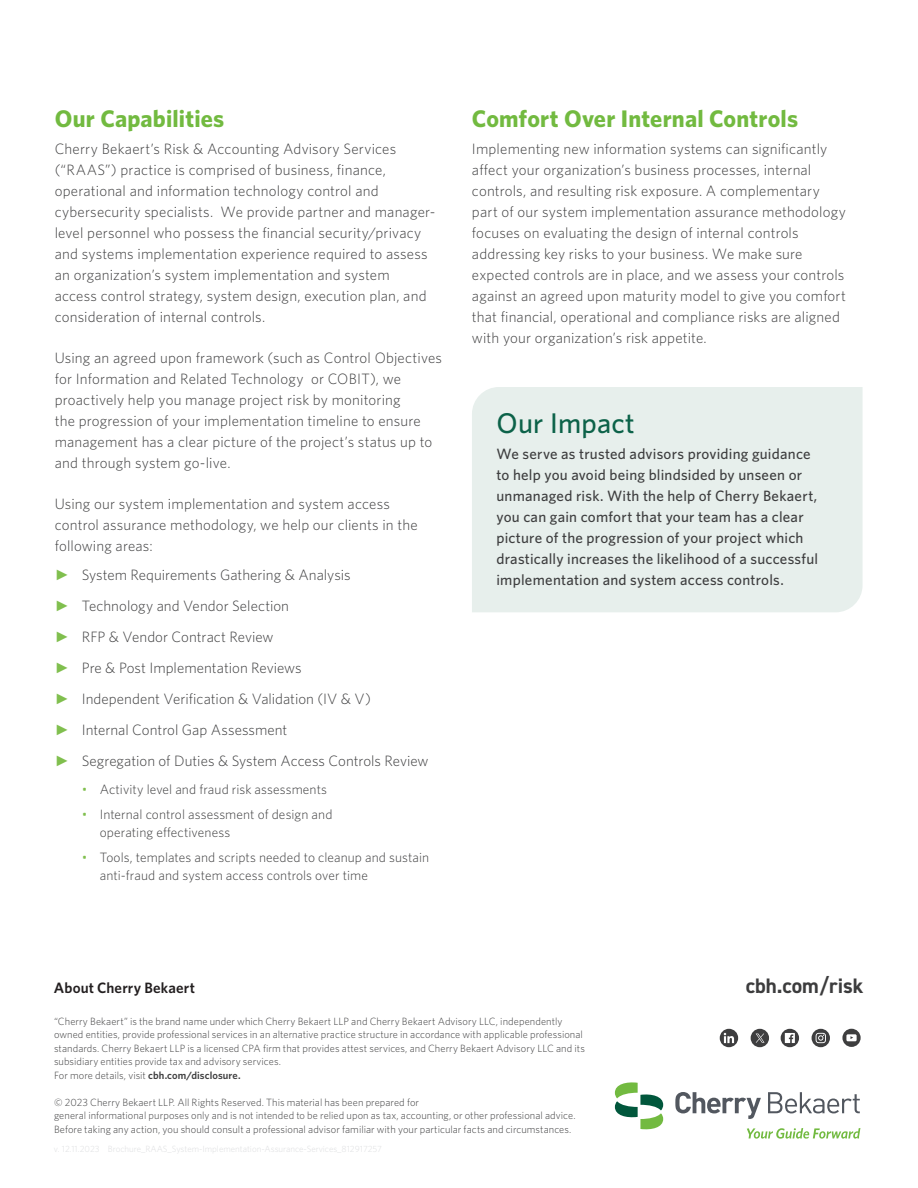
<style>
.page{position:relative;width:918px;height:1188px;background:#fff}
.page>*{position:absolute;margin:0;border:0;box-sizing:border-box;transform-origin:0 0}
.t1{font:500 28.5px "Whitney";letter-spacing:.005em;color:#0c6249}
.t2{font:700 24px "Whitney";letter-spacing:.01em;color:#72ba40}
.t3{font:700 21px "DIN2014";color:#3c3c3d}
.t4{font:300 15px/21px "Whitney";letter-spacing:.01em;color:#3e3e3f}
.t5{font:500 15px/21px "Whitney";letter-spacing:.015em;color:#3e3e3f}
.t6{font:600 15px "Whitney";letter-spacing:.01em;color:#231f20}
.t7{font:300 13.5px/18px "Whitney";letter-spacing:.005em;color:#3e3e3f}
.t8{font:300 10.5px/13.5px "Whitney";letter-spacing:.005em;color:#3e3e3f}
.s1{font-family:"Arial";font-weight:900;color:#80bf4e}
.s2{color:#80bf4e}
.s3{font-weight:600}
</style>
<div class="page">
<svg style="left:720px;top:1029px;width:18px;height:18px"></svg>
<svg style="left:812px;top:1029px;width:18px;height:18px"></svg>
<svg style="left:842px;top:1029px;width:19px;height:18px"></svg>
<svg style="left:781px;top:1029px;width:18px;height:18px"></svg>
<svg style="left:675px;top:1092px;width:86px;height:27px"></svg>
<svg style="left:768px;top:1092px;width:92px;height:21px"></svg>
<svg style="left:615px;top:1082px;width:48px;height:48px"></svg>
<svg style="left:747px;top:1128px;width:113px;height:11px"></svg>
<svg style="left:751px;top:1029px;width:18px;height:18px"></svg>
<div style="left:472px;top:387px;width:391px;height:225px;background:#e7efec"></div>
<h2 class="t2" style="left:55px;top:103px;width:171px">Our Capabilities</h2>
<p class="t4" style="left:55px;top:137px;width:382px">Cherry Bekaert’s Risk &amp; Accounting Advisory Services (“RAAS”) practice is comprised of business, finance, operational and information technology control and cybersecurity specialists. We provide partner and manager&shy;level personnel who possess the financial security/privacy and systems implementation experience required to assess an organization’s system implementation and system access control strategy, system design, execution plan, and consideration of internal controls.</p>
<p class="t4" style="left:55px;top:347px;width:389px">Using an agreed upon framework (such as Control Objectives for Information and Related Technology or COBIT), we proactively help you manage project risk by monitoring<br>the progression of your implementation timeline to ensure management has a clear picture of the project’s status up to and through system go-live.</p>
<p class="t4" style="left:55px;top:493px;width:365px">Using our system implementation and system access control assurance methodology, we help our clients in the following areas:</p>
<p class="t4" style="left:55px;top:559px;width:375px;line-height:31px"><span class="s1">►</span> System Requirements Gathering &amp; Analysis<br><span class="s1">►</span> Technology and Vendor Selection<br><span class="s1">►</span> RFP &amp; Vendor Contract Review<br><span class="s1">►</span> Pre &amp; Post Implementation Reviews<br><span class="s1">►</span> Independent Verification &amp; Validation (IV &amp; V)<br><span class="s1">►</span> Internal Control Gap Assessment<br><span class="s1">►</span> Segregation of Duties &amp; System Access Controls Review</p>
<p class="t7" style="left:82px;top:780px;width:247px"><span class="s2">•</span> Activity level and fraud risk assessments</p>
<p class="t7" style="left:100px;top:805px;width:234px;text-indent:-18px"><span class="s2">•</span> Internal control assessment of design and operating effectiveness</p>
<p class="t7" style="left:100px;top:848px;width:331px;text-indent:-18px"><span class="s2">•</span> Tools, templates and scripts needed to cleanup and sustain anti-fraud and system access controls over time</p>
<h2 class="t2" style="left:472px;top:103px;width:328px">Comfort Over Internal Controls</h2>
<p class="t4" style="left:472px;top:137px;width:376px">Implementing new information systems can significantly affect your organization’s business processes, internal controls, and resulting risk exposure. A complementary part of our system implementation assurance methodology focuses on evaluating the design of internal controls addressing key risks to your business. We make sure expected controls are in place, and we assess your controls against an agreed upon maturity model to give you comfort that financial, operational and compliance risks are aligned with your organization’s risk appetite.</p>
<h1 class="t1" style="left:496px;top:404px;width:140px">Our Impact</h1>
<p class="t5" style="left:496px;top:443px;width:323px">We serve as trusted advisors providing guidance to help you avoid being blindsided by unseen or unmanaged risk. With the help of Cherry Bekaert, you can gain comfort that your team has a clear picture of the progression of your project which drastically increases the likelihood of a successful implementation and system access controls.</p>
<p class="t6" style="left:54px;top:978px;width:142px">About Cherry Bekaert</p>
<p class="t8" style="left:54px;top:1014px;width:533px">“Cherry Bekaert” is the brand name under which Cherry Bekaert LLP and Cherry Bekaert Advisory LLC, independently owned entities, provide professional services in an alternative practice structure in accordance with applicable professional standards. Cherry Bekaert LLP is a licensed CPA firm that provides attest services, and Cherry Bekaert Advisory LLC and its subsidiary entities provide tax and advisory services.<br>For more details, visit <span class="s3">cbh.com/disclosure.</span></p>
<p class="t8" style="left:54px;top:1095px;width:523px">© 2023 Cherry Bekaert LLP. All Rights Reserved. This material has been prepared for<br>general informational purposes only and is not intended to be relied upon as tax, accounting, or other professional advice.<br>Before taking any action, you should consult a professional advisor familiar with your particular facts and circumstances.</p>
<h3 class="t3" style="left:746px;top:972px;width:119px">cbh.com/risk</h3>
</div>
